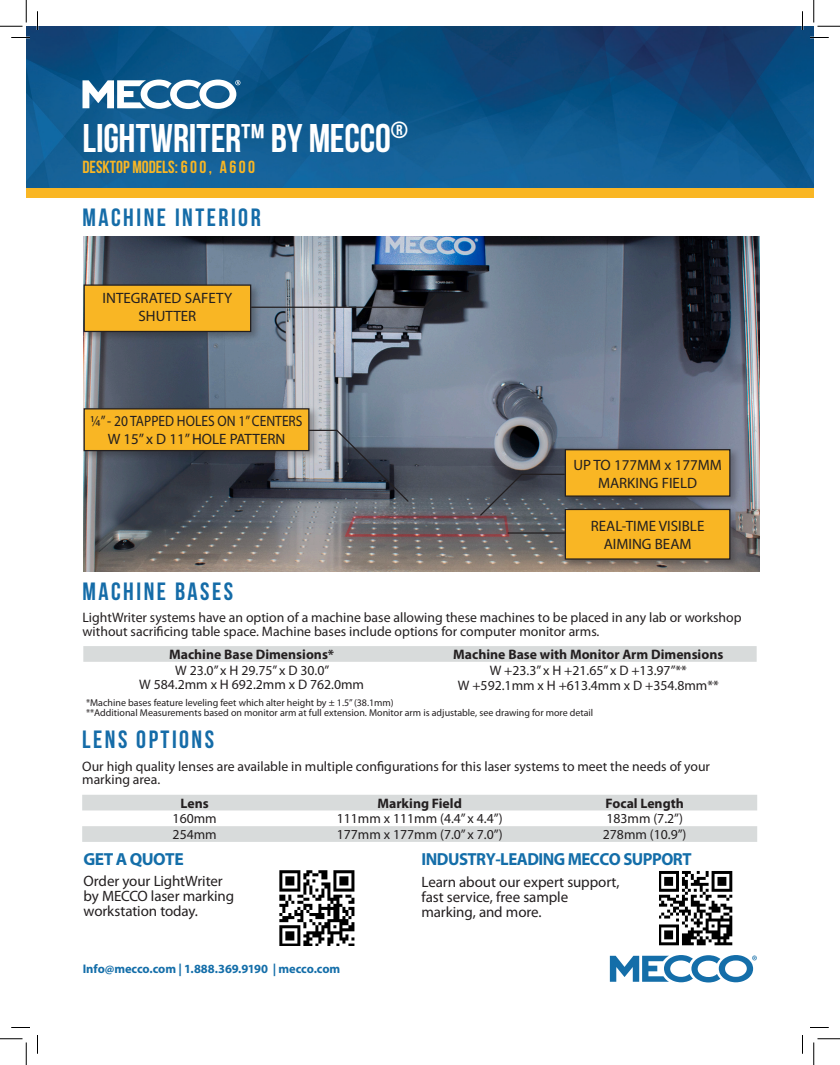
<style>
.page{position:relative;width:840px;height:1065px;background:#fff}
.page>*{position:absolute;margin:0;border:0;box-sizing:border-box;transform-origin:0 0}
.t1{font:700 40px "Bebas Neue";letter-spacing:-.005em;color:#fff}
.t2{font:700 25px "Bebas Neue";letter-spacing:.1em;color:#156ca8}
.t3{font:700 17.5px "Myriad Pro";letter-spacing:-.03em;color:#146ea9;scale:.96 1}
.t4{font:700 17.5px "Bebas Neue";color:#f9b624}
.t5{font:700 17.5px "Myriad Pro";letter-spacing:-.03em;color:#146ea9}
.t6{font:15px/15px "Myriad Pro";color:#231f20;text-align:center}
.t7{font:15px/18px "Myriad Pro";color:#231f20;text-align:center;scale:.9 1}
.t8{font:13.75px/13.8px "Myriad Pro";color:#231f20}
.t9{font:700 13.75px "Myriad Pro";color:#231f20}
.t10{font:700 12.5px "Myriad Pro";letter-spacing:-.005em;color:#146ea9}
.t11{font:10px "Myriad Pro";color:#231f20}
</style>
<div class="page">
<svg style="left:82px;top:795px;width:675px;height:47px"></svg>
<svg style="left:610px;top:955px;width:147px;height:27px"></svg>
<img style="left:280px;top:870px;width:75px;height:76px">
<img style="left:659px;top:871px;width:73px;height:74px">
<img style="left:84px;top:236px;width:675px;height:335px">
<div style="left:562px;top:447px;width:179px;height:60px;background:#231f20;opacity:.35"></div>
<div style="left:562px;top:506px;width:179px;height:64px;background:#231f20;opacity:.35"></div>
<div style="left:81px;top:282px;width:180px;height:60px;background:#231f20;opacity:.35"></div>
<svg style="left:83px;top:284px;width:355px;height:49px;background:#a68e55"></svg>
<div style="left:81px;top:406px;width:239px;height:55px;background:#231f20;opacity:.35"></div>
<svg style="left:83px;top:408px;width:648px;height:152px;background:#84785e"></svg>
<div style="left:26px;top:188px;width:788px;height:9px;background:#f9b624"></div>
<img style="left:26px;top:26px;width:788px;height:162px">
<svg style="left:83px;top:80px;width:157px;height:29px"></svg>
<div style="left:83px;top:646px;width:674px;height:16px;background:#d8dbdb"></div>
<svg style="left:11px;top:37px;width:19px;height:1px"></svg>
<svg style="left:810px;top:37px;width:19px;height:1px"></svg>
<svg style="left:11px;top:1027px;width:19px;height:1px"></svg>
<svg style="left:810px;top:1027px;width:19px;height:1px"></svg>
<svg style="left:37px;top:11px;width:1px;height:19px"></svg>
<svg style="left:37px;top:1035px;width:1px;height:19px"></svg>
<svg style="left:802px;top:11px;width:1px;height:19px"></svg>
<svg style="left:802px;top:1035px;width:1px;height:19px"></svg>
<svg style="left:0;top:0;width:27px;height:27px"></svg>
<svg style="left:0;top:1039px;width:27px;height:26px"></svg>
<svg style="left:814px;top:0;width:26px;height:27px"></svg>
<svg style="left:814px;top:1039px;width:26px;height:26px"></svg>
<p class="t1" style="left:82px;top:116px;width:327px">LIGHTWRITER™ BY MECCO<sup>®</sup></p>
<p class="t4" style="left:82px;top:157px;width:174px">DESKTOP MODELS: 6 0 0 , A 6 0 0</p>
<p class="t2" style="left:82px;top:204px;width:180px">MACHINE INTERIOR</p>
<p class="t6" style="left:103px;top:288px;width:131px;line-height:18px">INTEGRATED SAFETY<br>SHUTTER</p>
<p class="t7" style="left:90px;top:412px;width:237px">1/4” - 20 TAPPED HOLES ON 1” CENTERS<br>W 15” x D 11” HOLE PATTERN</p>
<p class="t6" style="left:573px;top:455px;width:150px;line-height:18px">UP TO 177MM x 177MM<br>MARKING FIELD</p>
<p class="t6" style="left:591px;top:517px;width:115px;line-height:18px">REAL-TIME VISIBLE<br>AIMING BEAM</p>
<p class="t2" style="left:82px;top:578px;width:152px">MACHINE BASES</p>
<p class="t8" style="left:82px;top:611px;width:661px">LightWriter systems have an option of a machine base allowing these machines to be placed in any lab or workshop without sacrificing table space. Machine bases include options for computer monitor arms.</p>
<p class="t9" style="left:169px;top:646px;width:167px">Machine Base Dimensions*</p>
<p class="t9" style="left:453px;top:646px;width:272px">Machine Base with Monitor Arm Dimensions</p>
<p class="t8" style="left:175px;top:663px;width:156px">W 23.0” x H 29.75” x D 30.0”</p>
<p class="t8" style="left:139px;top:677px;width:226px">W 584.2mm x H 692.2mm x D 762.0mm</p>
<p class="t8" style="left:490px;top:663px;width:199px">W +23.3” x H +21.65” x D +13.97”**</p>
<p class="t8" style="left:458px;top:678px;width:262px">W +592.1mm x H +613.4mm x D +354.8mm**</p>
<p class="t11" style="left:86px;top:696px;width:309px">*Machine bases feature leveling feet which alter height by ± 1.5” (38.1mm)</p>
<p class="t11" style="left:86px;top:706px;width:509px">**Additional Measurements based on monitor arm at full extension. Monitor arm is adjustable, see drawing for more detail</p>
<p class="t2" style="left:82px;top:726px;width:133px">LENS OPTIONS</p>
<p class="t8" style="left:82px;top:759px;width:629px">Our high quality lenses are available in multiple configurations for this laser systems to meet the needs of your marking area.</p>
<p class="t9" style="left:181px;top:794px;width:30px">Lens</p>
<p class="t9" style="left:378px;top:794px;width:86px">Marking Field</p>
<p class="t9" style="left:606px;top:794px;width:80px">Focal Length</p>
<p class="t8" style="left:173px;top:812px;width:46px">160mm</p>
<p class="t8" style="left:337px;top:812px;width:167px">111mm x 111mm (4.4” x 4.4”)</p>
<p class="t8" style="left:606px;top:812px;width:78px">183mm (7.2”)</p>
<p class="t8" style="left:173px;top:828px;width:46px">254mm</p>
<p class="t8" style="left:337px;top:828px;width:167px">177mm x 177mm (7.0” x 7.0”)</p>
<p class="t8" style="left:603px;top:828px;width:85px">278mm (10.9”)</p>
<p class="t5" style="left:84px;top:848px;width:102px">GET A QUOTE</p>
<p class="t6" style="left:84px;top:873px;width:152px;text-align:left">Order your LightWriter by MECCO laser marking workstation today.</p>
<p class="t10" style="left:83px;top:961px;width:259px">Info@mecco.com | 1.888.369.9190 | mecco.com</p>
<p class="t3" style="left:422px;top:848px;width:283px">INDUSTRY-LEADING MECCO SUPPORT</p>
<p class="t6" style="left:422px;top:874px;width:200px;text-align:left">Learn about our expert support, fast service, free sample marking, and more.</p>
</div>
